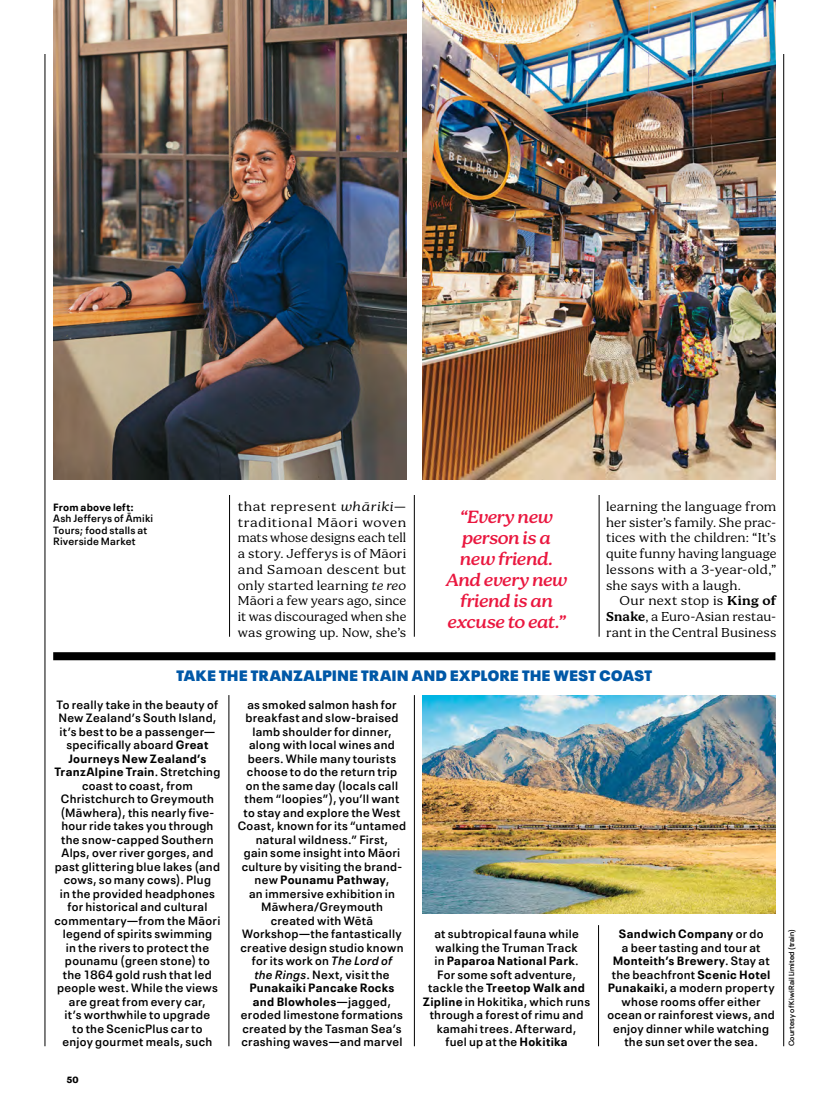
<style>
.page{position:relative;width:837px;height:1107px;background:#fff}
.page>*{position:absolute;margin:0;border:0;box-sizing:border-box;transform-origin:0 0}
.t1{font:italic 500 18px/21px "Bogue";letter-spacing:-.025em;color:#ea173f;text-align:center}
.t2{font:900 15px "Neue Plak";letter-spacing:.035em;color:#0058a7}
.t3{font:300 13.2px/15.8px "Bogue";letter-spacing:.01em;color:#000;text-align:justify}
.t4{font:300 13.2px/15.8px "Bogue";letter-spacing:.01em;color:#000;text-align:justify;scale:1.05 1}
.t5{font:600 12px/13.5px "Neue Plak Text";letter-spacing:.025em;color:#000;text-align:center}
.t6{font:600 10.5px/11.2px "Neue Plak Text";letter-spacing:.02em;color:#000}
.t7{font:700 10.5px "Neue Plak Text";letter-spacing:.02em;color:#000}
.t8{font:900 9px "Neue Plak";color:#000}
.t9{font:600 7.5px "Neue Plak";letter-spacing:.02em;color:#000}
.s1{font-style:italic}
.s2{font-weight:600}
.s3{font-weight:700}
</style>
<div class="page">
<hr style="left:783px;top:54px;width:1px;height:992px;background:#000">
<hr style="left:45px;top:54px;width:1px;height:992px;background:#000">
<hr style="left:599px;top:495px;width:1px;height:142px;background:#000">
<hr style="left:414px;top:495px;width:1px;height:142px;background:#000">
<hr style="left:229px;top:495px;width:1px;height:142px;background:#000">
<img style="left:53px;top:0;width:353px;height:479px">
<img style="left:422px;top:0;width:353px;height:479px">
<div style="left:53px;top:652px;width:722px;height:8px;background:#000"></div>
<hr style="left:229px;top:695px;width:1px;height:351px;background:#000">
<hr style="left:414px;top:695px;width:1px;height:351px;background:#000">
<hr style="left:598px;top:925px;width:1px;height:121px;background:#000">
<img style="left:422px;top:695px;width:353px;height:218px">
<p class="t4" style="left:238px;top:498px;width:162px">that represent <span class="s1">whāriki</span>— traditional Māori woven mats whose designs each tell a story. Jefferys is of Māori and Samoan descent but only started learning <span class="s1">te reo </span>Māori a few years ago, since it was discouraged when she was growing up. Now, she’s</p>
<p class="t7" style="left:53px;top:499px;width:82px">From above left:</p>
<p class="t6" style="left:53px;top:512px;width:102px">Ash Jefferys of Āmiki<br>Tours; food stalls at<br>Riverside Market</p>
<h1 class="t1" style="left:446px;top:506px;width:123px">“Every new person is a new friend.<br>And every new friend is an excuse to eat.”</h1>
<p class="t3" style="left:606px;top:498px;width:172px">learning the language from her sister’s family. She prac&shy;tices with the children: “It’s quite funny having language lessons with a 3-year-old,” she says with a laugh.</p>
<p class="t3" style="left:606px;top:593px;width:172px;text-indent:14px">Our next stop is <span class="s2">King of Snake</span>, a Euro-Asian restau&shy;rant in the Central Business</p>
<p class="t2" style="left:176px;top:663px;width:477px">TAKE THE TRANZALPINE TRAIN AND EXPLORE THE WEST COAST</p>
<p class="t5" style="left:54px;top:696px;width:168px">To really take in the beauty of<br>New Zealand’s South Island, it’s best to be a passenger— specifically aboard <span class="s3">Great<br>Journeys New Zealand’s<br>TranzAlpine Train</span>. Stretching coast to coast, from<br>Christchurch to Greymouth (Māwhera), this nearly five&shy;hour ride takes you through the snow-capped Southern<br>Alps, over river gorges, and past glittering blue lakes (and cows, so many cows). Plug<br>in the provided headphones for historical and cultural commentary—from the Māori legend of spirits swimming<br>in the rivers to protect the pounamu (green stone) to the 1864 gold rush that led people west. While the views are great from every car,<br>it’s worthwhile to upgrade<br>to the ScenicPlus car to<br>enjoy gourmet meals, such</p>
<p class="t5" style="left:238px;top:696px;width:170px">as smoked salmon hash for breakfast and slow-braised lamb shoulder for dinner, along with local wines and beers. While many tourists choose to do the return trip<br>on the same day (locals call them “loopies”), you’ll want to stay and explore the West<br>Coast, known for its “untamed natural wildness.” First,<br>gain some insight into Māori culture by visiting the brand&shy;new <span class="s3">Pounamu Pathway</span>,<br>an immersive exhibition in<br>Māwhera/Greymouth created with Wētā<br>Workshop—the fantastically creative design studio known for its work on <span class="s1">The Lord of<br>the Rings</span>. Next, visit the<br><span class="s3">Punakaiki Pancake Rocks and Blowholes</span>—jagged, eroded limestone formations created by the Tasman Sea’s crashing waves—and marvel</p>
<p class="t8" style="left:67px;top:1072px;width:13px">50</p>
<p class="t5" style="left:423px;top:926px;width:169px">at subtropical fauna while walking the Truman Track<br>in <span class="s3">Paparoa National Park</span>.<br>For some soft adventure, tackle the <span class="s3">Treetop Walk and<br>Zipline</span> in Hokitika, which runs through a forest of rimu and kamahi trees. Afterward,<br>fuel up at the <span class="s3">Hokitika</span></p>
<p class="t5" style="left:607px;top:926px;width:169px"><span class="s3">Sandwich Company</span> or do<br>a beer tasting and tour at<br><span class="s3">Monteith’s Brewery</span>. Stay at the beachfront <span class="s3">Scenic Hotel<br>Punakaiki</span>, a modern property whose rooms offer either ocean or rainforest views, and enjoy dinner while watching the sun set over the sea.</p>
<p class="t9" style="left:786px;top:1046px;width:119px;rotate:-90deg">Courtesy of KiwiRail Limited (train)</p>
</div>
